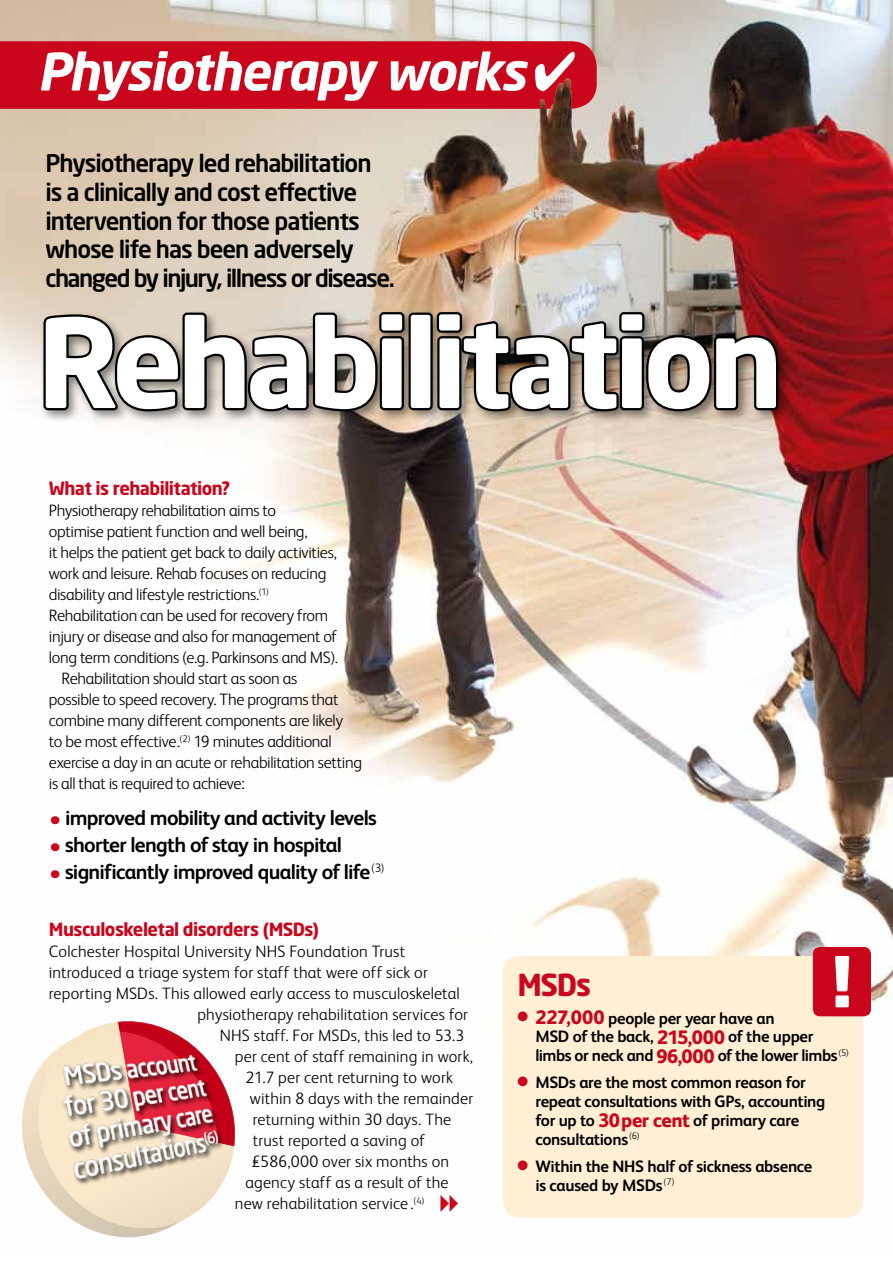
<style>
.page{position:relative;width:893px;height:1263px;background:#fff}
.page>*{position:absolute;margin:0;border:0;box-sizing:border-box;transform-origin:0 0}
.t1{font:700 121.5px "Neo Sans Std";letter-spacing:-.05em;color:#fff}
.t2{font:900 66.45px "Neo Sans Std";color:#fff;scale:1.08 1}
.t3{font:italic 700 51px "Neo Sans Std";letter-spacing:-.035em;color:#fff}
.t4{font:700 30px "Neo Sans Std";color:#c9061c}
.t5{font:500 24px/28.8px "Neo Sans Std";letter-spacing:-.045em;color:#000}
.t6{font:700 21px "FS Albert";letter-spacing:-.035em;color:#000}
.t7{font:700 18px "Neo Sans Std";letter-spacing:-.03em;color:#c9061c}
.t8{font:300 16.5px "FS Albert";letter-spacing:-.015em;color:#000}
.t9{font:300 16.5px "FS Albert";letter-spacing:.01em;color:#000}
.t10{font:700 16.5px/18.8px "FS Albert";letter-spacing:-.02em;color:#000}
.t11{font:300 16.5px "FS Albert";letter-spacing:.005em;color:#000}
.s1{font-weight:300;font-size:25.5px;color:#c9061c}
.s2{color:#c9061c}
.s3{font-weight:800;font-size:19.5px;color:#c9061c}
</style>
<div class="page">
<img style="left:0;top:0;width:893px;height:1218px">
<div style="left:0;top:41px;width:597px;height:68px;background:#c9061c"></div>
<img style="left:539px;top:72px;width:44px;height:47px">
<div style="left:503px;top:956px;width:360px;height:261px;background:#feefd5;border-radius:17px"></div>
<div style="left:39px;top:308px;width:751px;height:116px;background:#000;opacity:.45"></div>
<svg style="left:41px;top:310px;width:366px;height:104px;background:#79726b"></svg>
<div style="left:409px;top:313px;width:24px;height:97px;border:4px solid #000;border-radius:2px"></div>
<img style="left:435px;top:310px;width:345px;height:104px">
<div style="left:813px;top:947px;width:58px;height:69px;background:#c9061c;border-radius:7px"></div>
<svg style="left:19px;top:1016px;width:216px;height:222px"></svg>
<img style="left:24px;top:1048px;width:205px;height:178px">
<svg style="left:441px;top:1194px;width:17px;height:18px"></svg>
<h3 class="t3" style="left:37px;top:39px;width:541px">Physiotherapy works ✔</h3>
<h3 class="t5" style="left:45px;top:148px;width:351px">Physiotherapy led rehabilitation<br>is a clinically and cost effective intervention for those patients whose life has been adversely changed by injury, illness or disease.</h3>
<h1 class="t1" style="left:37px;top:285px;width:748px">Rehabilitation</h1>
<p class="t7" style="left:49px;top:477px;width:183px">What is rehabilitation?</p>
<p class="t8" style="left:49px;top:500px;width:229px">Physiotherapy rehabilitation aims to</p>
<p class="t8" style="left:49px;top:521px;width:260px">optimise patient function and well being,</p>
<p class="t8" style="left:49px;top:542px;width:289px">it helps the patient get back to daily activities,</p>
<p class="t8" style="left:49px;top:563px;width:279px">work and leisure. Rehab focuses on reducing</p>
<p class="t8" style="left:49px;top:584px;width:222px">disability and lifestyle restrictions.<sup>(1)</sup></p>
<p class="t8" style="left:49px;top:605px;width:281px">Rehabilitation can be used for recovery from</p>
<p class="t8" style="left:49px;top:626px;width:290px">injury or disease and also for management of</p>
<p class="t8" style="left:49px;top:647px;width:291px">long term conditions (e.g. Parkinsons and MS).</p>
<p class="t8" style="left:62px;top:668px;width:237px">Rehabilitation should start as soon as</p>
<p class="t8" style="left:49px;top:689px;width:291px">possible to speed recovery. The programs that</p>
<p class="t8" style="left:49px;top:710px;width:296px">combine many different components are likely</p>
<p class="t8" style="left:49px;top:731px;width:284px">to be most effective.<sup>(2)</sup> 19 minutes additional</p>
<p class="t8" style="left:49px;top:752px;width:315px">exercise a day in an acute or rehabilitation setting</p>
<p class="t8" style="left:49px;top:773px;width:198px">is all that is required to achieve:</p>
<p class="t6" style="left:49px;top:804px;width:329px"><span class="s1">•</span> improved mobility and activity levels</p>
<p class="t6" style="left:49px;top:831px;width:295px"><span class="s1">•</span> shorter length of stay in hospital</p>
<p class="t6" style="left:49px;top:858px;width:337px"><span class="s1">•</span> significantly improved quality of life<sup>(3)</sup></p>
<p class="t7" style="left:49px;top:918px;width:272px">Musculoskeletal disorders (MSDs)</p>
<p class="t9" style="left:49px;top:941px;width:358px">Colchester Hospital University NHS Foundation Trust</p>
<p class="t9" style="left:49px;top:962px;width:380px">introduced a triage system for staff that were off sick or</p>
<p class="t9" style="left:49px;top:983px;width:412px">reporting MSDs. This allowed early access to musculoskeletal</p>
<p class="t9" style="left:197px;top:1004px;width:272px">physiotherapy rehabilitation services for</p>
<p class="t9" style="left:220px;top:1025px;width:246px">NHS staff. For MSDs, this led to 53.3</p>
<p class="t9" style="left:235px;top:1046px;width:240px">per cent of staff remaining in work,</p>
<p class="t11" style="left:245px;top:1067px;width:209px">21.7 per cent returning to work</p>
<p class="t9" style="left:250px;top:1088px;width:225px">within 8 days with the remainder</p>
<p class="t9" style="left:253px;top:1109px;width:200px">returning within 30 days. The</p>
<p class="t9" style="left:253px;top:1130px;width:174px">trust reported a saving of</p>
<p class="t9" style="left:251px;top:1151px;width:199px">£586,000 over six months on</p>
<p class="t9" style="left:245px;top:1172px;width:205px">agency staff as a result of the</p>
<p class="t9" style="left:235px;top:1193px;width:191px">new rehabilitation service .<sup>(4)</sup></p>
<h2 class="t2" style="left:832px;top:939px;width:21px">!</h2>
<h3 class="t4" style="left:517px;top:965px;width:75px">MSDs</h3>
<p class="t10" style="left:535px;top:1008px;width:315px;text-indent:-18px"><span class="s2">●</span> <span class="s3">227,000</span> people per year have an<br>MSD of the back, <span class="s3">215,000</span> of the upper limbs or neck and <span class="s3">96,000</span> of the lower limbs<sup>(5)</sup></p>
<p class="t10" style="left:535px;top:1073px;width:291px;text-indent:-18px"><span class="s2">●</span> MSDs are the most common reason for repeat consultations with GPs, accounting for up to <span class="s3">30 per cent</span> of primary care consultations<sup>(6)</sup></p>
<p class="t10" style="left:535px;top:1156px;width:278px;text-indent:-18px"><span class="s2">●</span> Within the NHS half of sickness absence is caused by MSDs<sup>(7)</sup></p>
</div>
